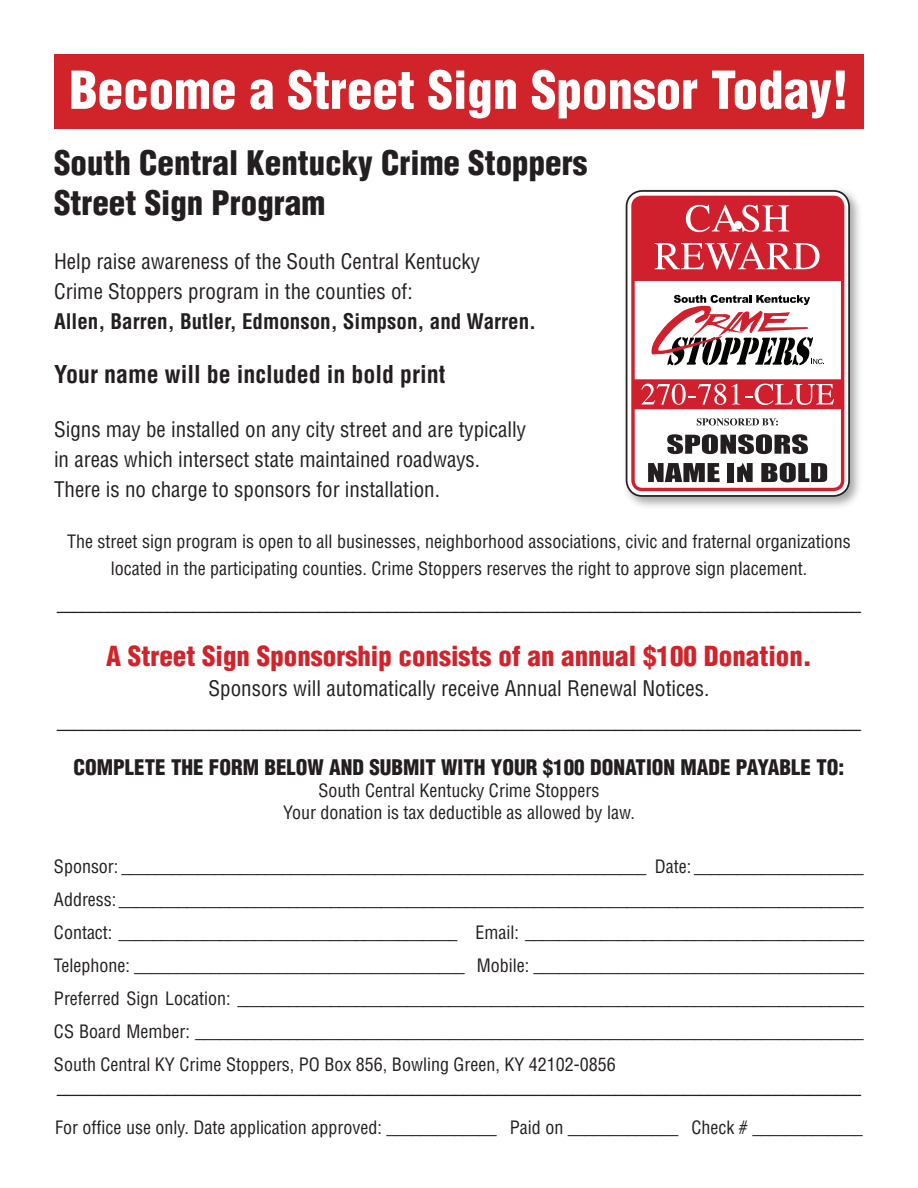
<style>
.page{position:relative;width:918px;height:1188px;background:#fff}
.page>*{position:absolute;margin:0;border:0;box-sizing:border-box;transform-origin:0 0}
.t1{font:900 condensed 51px "Helvetica";color:#fff}
.t2{font:900 condensed 33px/39.6px "Helvetica";color:#231f20}
.t3{font:900 condensed 27px "Helvetica";color:#d1232a}
.t4{font:700 condensed 24px "Helvetica";color:#231f20}
.t5{font:condensed 21px/30px "Helvetica";color:#231f20}
.t6{font:900 condensed 21px "Helvetica";color:#231f20}
.t7{font:700 condensed 21px "Helvetica";color:#231f20}
.t8{font:condensed 18px/33px "Helvetica";color:#231f20;text-align:center}
</style>
<div class="page">
<div style="left:54px;top:54px;width:810px;height:74px;background:#d1232a"></div>
<div style="left:622px;top:186px;width:241px;height:324px;background:#231f20;opacity:.4"></div>
<svg style="left:627px;top:191px;width:222px;height:305px"></svg>
<div style="left:626px;top:190px;width:224px;height:307px;border:2px solid #231f20;border-radius:16px"></div>
<svg style="left:631px;top:196px;width:213px;height:295px"></svg>
<svg style="left:651px;top:295px;width:173px;height:70px"></svg>
<svg style="left:686px;top:205px;width:103px;height:27px"></svg>
<svg style="left:655px;top:243px;width:165px;height:27px"></svg>
<svg style="left:641px;top:384px;width:85px;height:21px;background:#db5661"></svg>
<svg style="left:732px;top:384px;width:102px;height:21px;background:#db5560"></svg>
<svg style="left:697px;top:418px;width:81px;height:8px"></svg>
<svg style="left:667px;top:434px;width:141px;height:20px"></svg>
<svg style="left:648px;top:463px;width:72px;height:19px"></svg>
<div style="left:727px;top:463px;width:7px;height:19px;background:#231f20"></div>
<svg style="left:737px;top:463px;width:16px;height:19px"></svg>
<svg style="left:761px;top:463px;width:66px;height:19px"></svg>
<div style="left:734px;top:221px;width:8px;height:8px;background:#fff;border-radius:50%"></div>
<div style="left:734px;top:459px;width:8px;height:8px;background:#fff;border-radius:50%"></div>
<h1 class="t1" style="left:69px;top:58px;width:781px">Become a Street Sign Sponsor Today!</h1>
<h2 class="t2" style="left:54px;top:143px;width:535px">South Central Kentucky Crime Stoppers<br>Street Sign Program</h2>
<p class="t5" style="left:54px;top:246px;width:428px">Help raise awareness of the South Central Kentucky<br>Crime Stoppers program in the counties of:</p>
<p class="t7" style="left:54px;top:309px;width:484px">Allen, Barren, Butler, Edmonson, Simpson, and Warren.</p>
<h3 class="t4" style="left:54px;top:360px;width:393px">Your name will be included in bold print</h3>
<p class="t5" style="left:54px;top:414px;width:474px">Signs may be installed on any city street and are typically in areas which intersect state maintained roadways.<br>There is no charge to sponsors for installation.</p>
<p class="t8" style="left:67px;top:528px;width:785px;line-height:27px">The street sign program is open to all businesses, neighborhood associations, civic and fraternal organizations located in the participating counties. Crime Stoppers reserves the right to approve sign placement.</p>
<p class="t8" style="left:57px;top:595px;width:806px">–––––––––––––––––––––––––––––––––––––––––––––––––––––––––––––––––––––––––––––––––––––––––––––––</p>
<h3 class="t3" style="left:106px;top:639px;width:707px">A Street Sign Sponsorship consists of an annual $100 Donation.</h3>
<p class="t5" style="left:209px;top:673px;width:502px">Sponsors will automatically receive Annual Renewal Notices.</p>
<p class="t8" style="left:57px;top:712px;width:806px">–––––––––––––––––––––––––––––––––––––––––––––––––––––––––––––––––––––––––––––––––––––––––––––––</p>
<p class="t6" style="left:74px;top:755px;width:772px">Complete the form below and submit with your $100 donation made payable to:</p>
<p class="t8" style="left:283px;top:779px;width:353px;line-height:21.6px">South Central Kentucky Crime Stoppers<br>Your donation is tax deductible as allowed by law.</p>
<p class="t8" style="left:54px;top:850px;width:812px;text-align:justify">Sponsor: ______________________________________________________________ Date: ____________________ Address: ________________________________________________________________________________________ Contact: ________________________________________ Email: ________________________________________ Telephone: _______________________________________ Mobile: _______________________________________ Preferred Sign Location: __________________________________________________________________________ CS Board Member: _______________________________________________________________________________ South Central KY Crime Stoppers, PO Box 856, Bowling Green, KY 42102-0856</p>
<p class="t8" style="left:55px;top:1078px;width:809px;text-align:left">–––––––––––––––––––––––––––––––––––––––––––––––––––––––––––––––––––––––––––––––––––––––––––––––<br>For office use only. Date application approved: _____________ Paid on _____________ Check # _____________</p>
</div>
